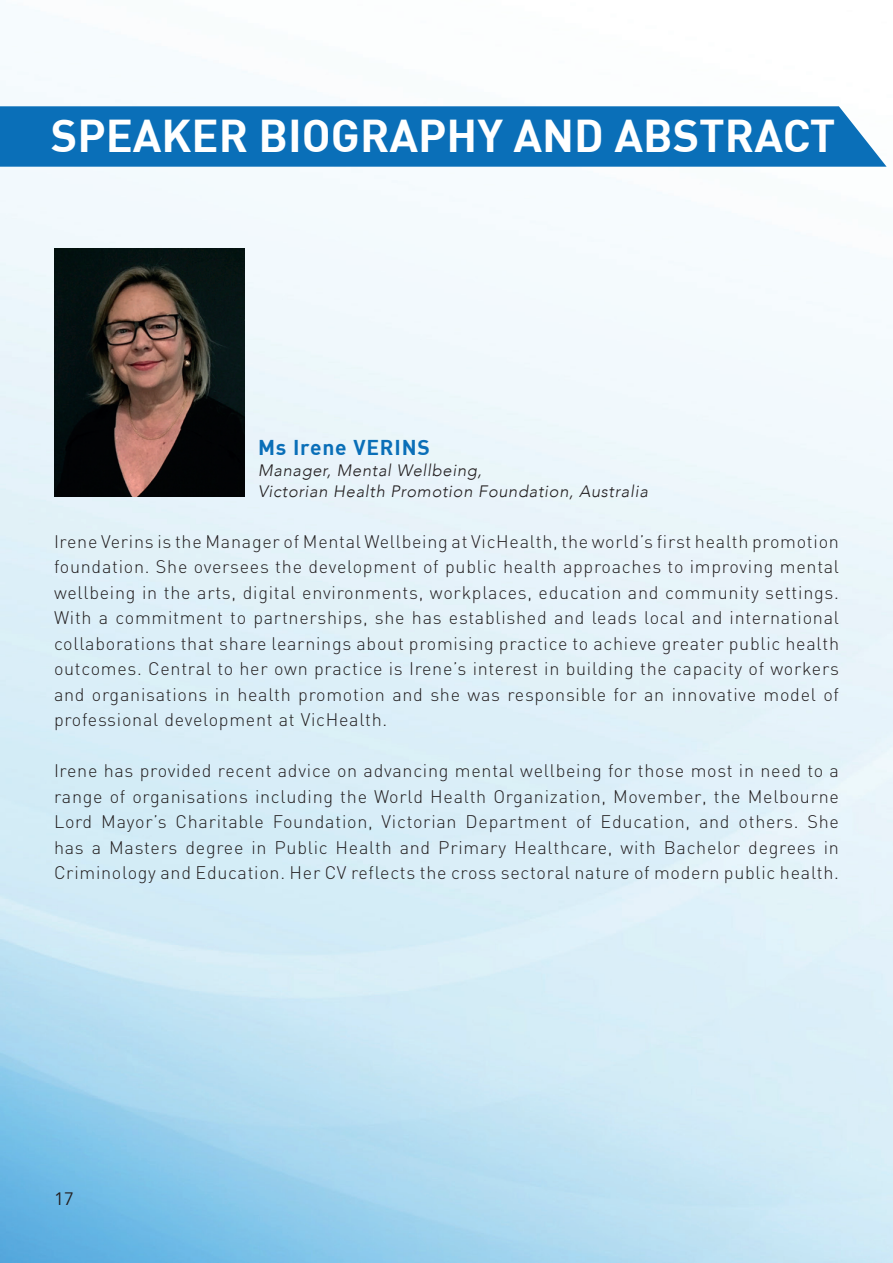
<style>
.page{position:relative;width:893px;height:1263px;background:#fff}
.page>*{position:absolute;margin:0;border:0;box-sizing:border-box;transform-origin:0 0}
.t1{font:700 45px "DIN";color:#fff}
.t2{font:700 21px "DIN";letter-spacing:.04em;color:#0a6fb8}
.t3{font:300 18px/25.5px "DIN";letter-spacing:.04em;color:#231f20;text-align:justify}
.t4{font:18px "Avenir";color:#231f20}
.t5{font:italic 300 16.5px/21px "Avenir";letter-spacing:.04em;color:#231f20}
</style>
<div class="page">
<img style="left:0;top:5px;width:893px;height:1258px">
<div style="left:0;top:106px;width:887px;height:61px;background:#0a6fb8"></div>
<img style="left:54px;top:249px;width:191px;height:247px">
<h1 class="t1" style="left:51px;top:106px;width:786px">SPEAKER BIOGRAPHY AND ABSTRACT</h1>
<h2 class="t2" style="left:258px;top:433px;width:173px">Ms Irene VERINS</h2>
<p class="t5" style="left:258px;top:460px;width:391px">Manager, Mental Wellbeing,<br>Victorian Health Promotion Foundation, Australia</p>
<p class="t3" style="left:54px;top:528px;width:786px">Irene Verins is the Manager of Mental Wellbeing at VicHealth, the world’s first health promotion foundation. She oversees the development of public health approaches to improving mental wellbeing in the arts, digital environments, workplaces, education and community settings.<br>With a commitment to partnerships, she has established and leads local and international collaborations that share learnings about promising practice to achieve greater public health outcomes. Central to her own practice is Irene’s interest in building the capacity of workers and organisations in health promotion and she was responsible for an innovative model of professional development at VicHealth.</p>
<p class="t3" style="left:54px;top:758px;width:786px">Irene has provided recent advice on advancing mental wellbeing for those most in need to a range of organisations including the World Health Organization, Movember, the Melbourne Lord Mayor’s Charitable Foundation, Victorian Department of Education, and others. She has a Masters degree in Public Health and Primary Healthcare, with Bachelor degrees in Criminology and Education. Her CV reflects the cross sectoral nature of modern public health.</p>
<p class="t4" style="left:54px;top:1188px;width:22px">17</p>
</div>
